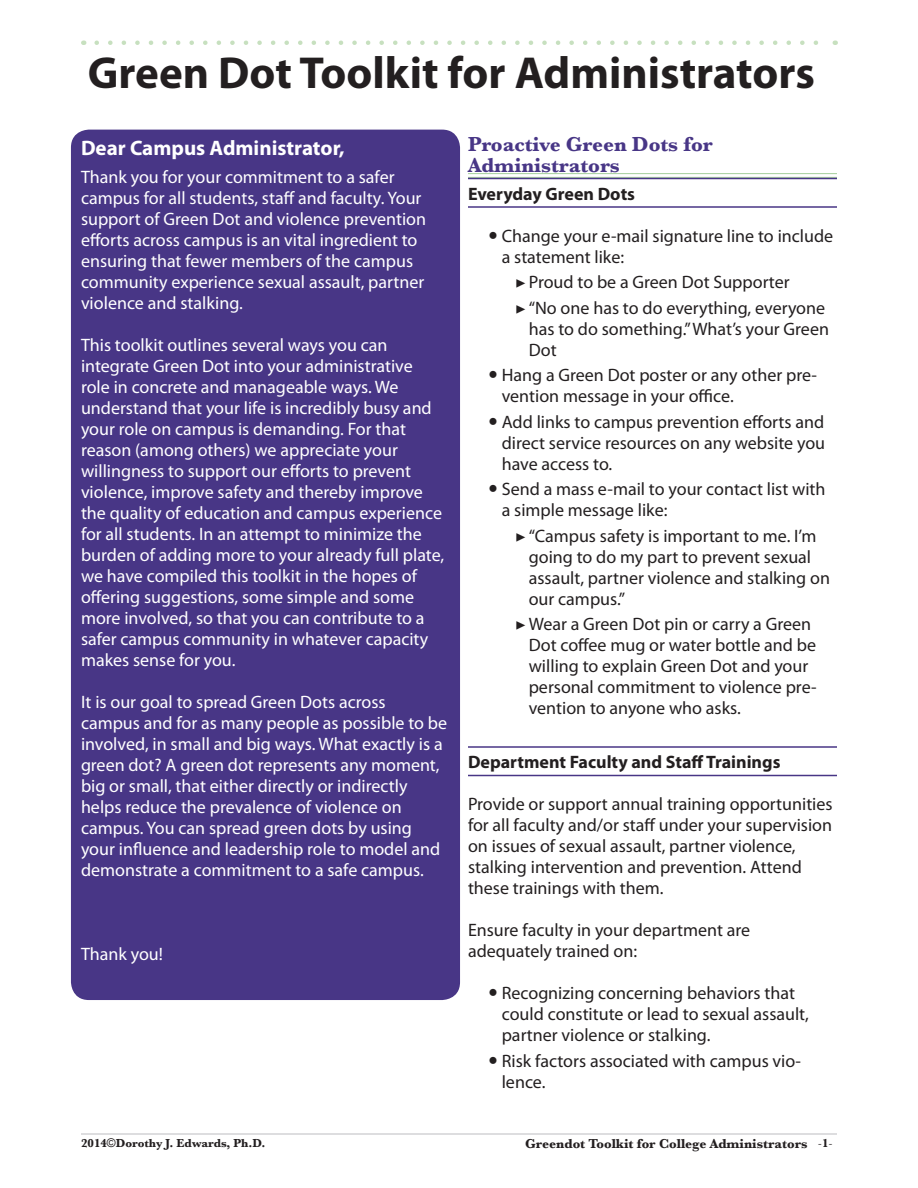
<style>
.page{position:relative;width:918px;height:1188px;background:#fff}
.page>*{position:absolute;margin:0;border:0;box-sizing:border-box;transform-origin:0 0}
.Header_1_MAIN{font:700 45px "Myriad Pro";color:#231f20}
.Header_2_2-LINES{font:700 21px/21px "Baskerville";color:#483686}
.Header_2{font:700 21px "Myriad Pro";color:#fff}
.Body_text{font:18px/21px "Myriad Pro";color:#fff}
.Body_text-2{font:18px/21px "Myriad Pro";color:#231f20}
.Header_4{font:700 18px "Myriad Pro";color:#231f20}
.t1{font:700 13.5px "Baskerville";color:#231f20}
.t2{font:700 12px "Baskerville";color:#231f20}
.s1{font-family:"Minion Pro"}
.s2{font-family:"Arial";font-weight:400}
.s3{font-family:"Minion Pro";font-weight:400;font-size:12px}
.s4{font-size:12px}
</style>
<div class="page">
<hr style="left:81px;top:1134px;width:756px;height:1px;background:#bcbdc0">
<div style="left:71px;top:130px;width:389px;height:870px;background:#483686;border-radius:18px"></div>
<svg style="left:97px;top:40px;width:721px;height:5px"></svg>
<hr style="left:468px;top:173px;width:369px;height:1px;background:#a3cf9a">
<hr style="left:468px;top:177px;width:369px;height:1px;background:#a3cf9a">
<hr style="left:468px;top:178px;width:369px;height:1px;background:#483686">
<hr style="left:468px;top:206px;width:369px;height:2px;background:#483686">
<hr style="left:468px;top:746px;width:369px;height:2px;background:#483686">
<hr style="left:468px;top:775px;width:369px;height:1px;background:#483686">
<p class="Header_1_MAIN" style="left:88px;top:43px;width:729px">Green Dot Toolkit for Administrators</p>
<p class="Header_2" style="left:81px;top:134px;width:265px">Dear Campus Administrator,</p>
<p class="Body_text" style="left:81px;top:166px;width:347px">Thank you for your commitment to a safer campus for all students, staff and faculty. Your support of Green Dot and violence prevention efforts across campus is an vital ingredient to ensuring that fewer members of the campus community experience sexual assault, partner violence and stalking.</p>
<p class="Body_text" style="left:81px;top:334px;width:365px">This toolkit outlines several ways you can integrate Green Dot into your administrative role in concrete and manageable ways. We understand that your life is incredibly busy and your role on campus is demanding. For that reason (among others) we appreciate your willingness to support our efforts to prevent violence, improve safety and thereby improve the quality of education and campus experience for all students. In an attempt to minimize the burden of adding more to your already full plate, we have compiled this toolkit in the hopes of offering suggestions, some simple and some more involved, so that you can contribute to a safer campus community in whatever capacity makes sense for you.</p>
<p class="Body_text" style="left:81px;top:691px;width:368px">It is our goal to spread Green Dots across campus and for as many people as possible to be involved, in small and big ways. What exactly is a green dot? A green dot represents any moment, big or small, that either directly or indirectly helps reduce the prevalence of violence on campus. You can spread green dots by using your influence and leadership role to model and demonstrate a commitment to a safe campus.</p>
<p class="Body_text" style="left:81px;top:943px;width:83px">Thank you!</p>
<p class="Header_2_2-LINES" style="left:468px;top:134px;width:246px">Proactive Green Dots for<br>Administrators</p>
<p class="Header_4" style="left:468px;top:182px;width:169px">Everyday Green Dots</p>
<p class="Body_text-2" style="left:502px;top:225px;width:333px">Change your e-mail signature line to include a statement like:</p>
<p class="Body_text-2" style="left:515px;top:271px;width:276px"><span class="s1">▶</span>Proud to be a Green Dot Supporter</p>
<p class="Body_text-2" style="left:529px;top:297px;width:302px;text-indent:-14px"><span class="s1">▶</span>“No one has to do everything, everyone has to do something.” What’s your Green<br>Dot</p>
<p class="Body_text-2" style="left:502px;top:364px;width:317px">Hang a Green Dot poster or any other pre&shy;vention message in your office.</p>
<p class="Body_text-2" style="left:502px;top:411px;width:325px;text-align:justify">Add links to campus prevention efforts and direct service resources on any website you have access to.</p>
<p class="Body_text-2" style="left:502px;top:478px;width:325px">Send a mass e-mail to your contact list with a simple message like:</p>
<p class="Body_text-2" style="left:529px;top:525px;width:303px;text-indent:-14px"><span class="s1">▶</span>“Campus safety is important to me. I’m going to do my part to prevent sexual assault, partner violence and stalking on our campus.”</p>
<p class="Body_text-2" style="left:529px;top:613px;width:289px;text-indent:-14px"><span class="s1">▶</span> Wear a Green Dot pin or carry a Green Dot coffee mug or water bottle and be willing to explain Green Dot and your personal commitment to violence pre&shy;vention to anyone who asks.</p>
<p class="Header_4" style="left:468px;top:750px;width:314px">Department Faculty and Staff Trainings</p>
<p class="Body_text-2" style="left:468px;top:793px;width:366px">Provide or support annual training opportunities for all faculty and/or staff under your supervision on issues of sexual assault, partner violence, stalking intervention and prevention. Attend these trainings with them.</p>
<p class="Body_text-2" style="left:468px;top:919px;width:284px">Ensure faculty in your department are adequately trained on:</p>
<p class="Body_text-2" style="left:502px;top:982px;width:309px">Recognizing concerning behaviors that could constitute or lead to sexual assault, partner violence or stalking.</p>
<p class="Body_text-2" style="left:502px;top:1050px;width:301px">Risk factors associated with campus vio&shy;lence.</p>
<p class="t2" style="left:81px;top:1135px;width:186px">2014<span class="s2">©</span>Dorothy J. Edwards, Ph.D.</p>
<p class="t1" style="left:525px;top:1134px;width:309px">Greendot Toolkit for College Administrators <span class="s3">-</span><span class="s4">1</span><span class="s3">-</span></p>
</div>
